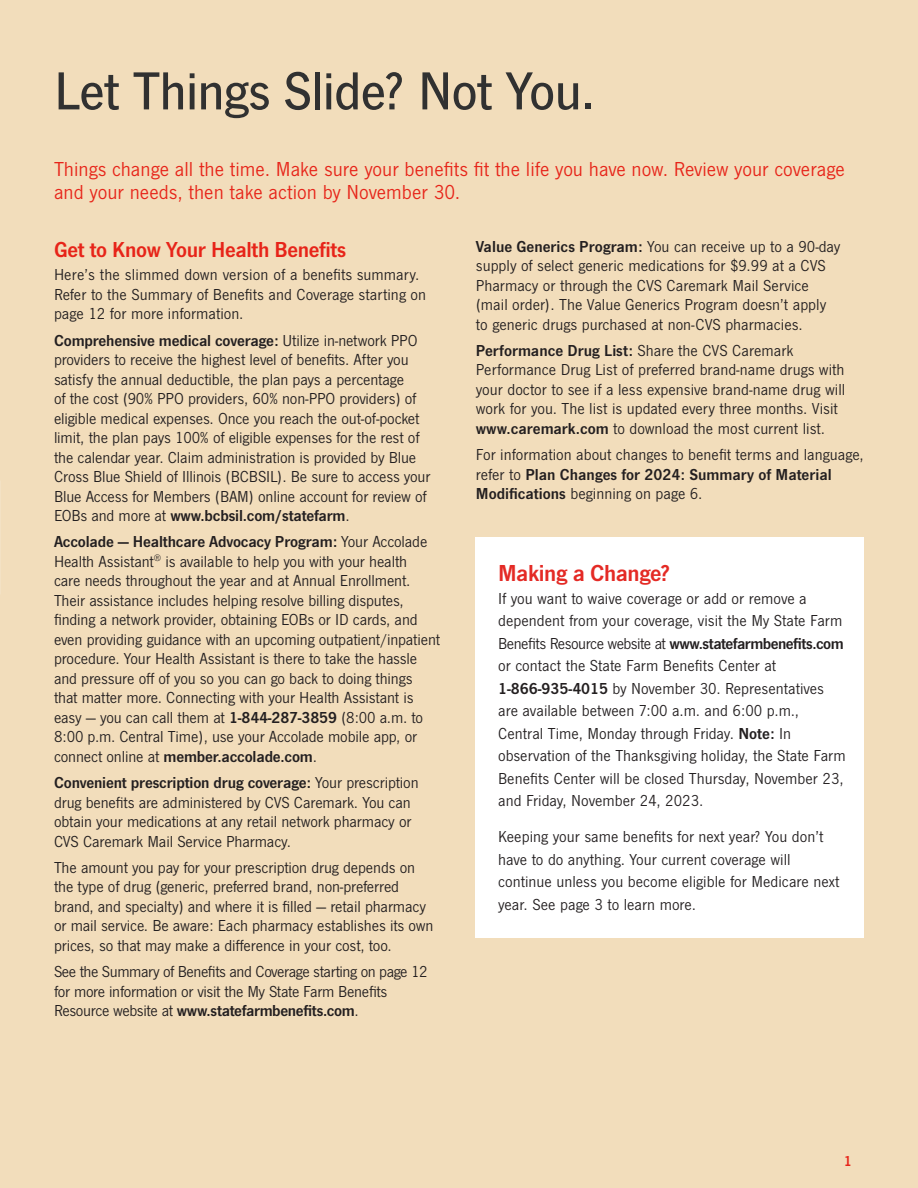
<style>
.page{position:relative;width:918px;height:1188px;background:#f2ddbb}
.page>*{position:absolute;margin:0;border:0;box-sizing:border-box;transform-origin:0 0}
.t1{font:500 55.5px "SF News Gothic";letter-spacing:-.02em;color:#313131}
.subhead{font:600 24px "SF News Gothic";letter-spacing:-.02em;color:#e42a25}
.B_head{font:600 22.5px "SF News Gothic";letter-spacing:-.015em;color:#e72419}
.intro_rev_text{font:21px/22.5px "SF News Gothic";color:#e72419}
.body{font:16.5px/19.5px "SF News Gothic";letter-spacing:-.01em;color:#231f20}
.body_text{font:16.5px/22.5px "SF News Gothic";color:#231f20}
.body-2{font:16.5px/19.5px "SF News Gothic";letter-spacing:-.03em;color:#231f20}
.t2{font:600 15px "SF News Gothic";color:#e72419}
.s1{font-weight:600}
</style>
<div class="page">
<div style="left:475px;top:537px;width:389px;height:401px;background:#fff"></div>
<p class="t1" style="left:54px;top:60px;width:543px">Let Things Slide? Not You.</p>
<p class="intro_rev_text" style="left:54px;top:158px;width:792px">Things change all the time. Make sure your benefits fit the life you have now. Review your coverage and your needs, then take action by November 30.</p>
<p class="B_head" style="left:54px;top:236px;width:294px">Get to Know Your Health Benefits</p>
<p class="body" style="left:54px;top:265px;width:374px">Here’s the slimmed down version of a benefits summary.<br>Refer to the Summary of Benefits and Coverage starting on page 12 for more information.</p>
<p class="body" style="left:54px;top:331px;width:378px"><span class="s1">Comprehensive medical coverage:</span> Utilize in-network PPO providers to receive the highest level of benefits. After you satisfy the annual deductible, the plan pays a percentage<br>of the cost (90% PPO providers, 60% non-PPO providers) of eligible medical expenses. Once you reach the out-of-pocket limit, the plan pays 100% of eligible expenses for the rest of the calendar year. Claim administration is provided by Blue Cross Blue Shield of Illinois (BCBSIL). Be sure to access your Blue Access for Members (BAM) online account for review of EOBs and more at <span class="s1">www.bcbsil.com/statefarm</span>.</p>
<p class="body" style="left:54px;top:532px;width:388px"><span class="s1">Accolade — Healthcare Advocacy Program:</span> Your Accolade Health Assistant<sup>®</sup> is available to help you with your health<br>care needs throughout the year and at Annual Enrollment.<br>Their assistance includes helping resolve billing disputes, finding a network provider, obtaining EOBs or ID cards, and even providing guidance with an upcoming outpatient/inpatient procedure. Your Health Assistant is there to take the hassle and pressure off of you so you can go back to doing things that matter more. Connecting with your Health Assistant is easy — you can call them at <span class="s1">1-844-287-3859</span> (8:00 a.m. to 8:00 p.m. Central Time), use your Accolade mobile app, or connect online at <span class="s1">member.accolade.com</span>.</p>
<p class="body" style="left:54px;top:773px;width:366px"><span class="s1">Convenient prescription drug coverage:</span> Your prescription drug benefits are administered by CVS Caremark. You can obtain your medications at any retail network pharmacy or CVS Caremark Mail Service Pharmacy.</p>
<p class="body" style="left:54px;top:858px;width:381px">The amount you pay for your prescription drug depends on the type of drug (generic, preferred brand, non-preferred brand, and specialty) and where it is filled — retail pharmacy or mail service. Be aware: Each pharmacy establishes its own prices, so that may make a difference in your cost, too.</p>
<p class="body-2" style="left:54px;top:962px;width:375px">See the Summary of Benefits and Coverage starting on page 12 for more information or visit the My State Farm Benefits<br>Resource website at <span class="s1">www.statefarmbenefits.com</span>.</p>
<p class="body" style="left:476px;top:237px;width:366px"><span class="s1">Value Generics Program:</span> You can receive up to a 90-day supply of select generic medications for $9.99 at a CVS Pharmacy or through the CVS Caremark Mail Service (mail order). The Value Generics Program doesn’t apply to generic drugs purchased at non-CVS pharmacies.</p>
<p class="body" style="left:476px;top:341px;width:371px"><span class="s1">Performance Drug List:</span> Share the CVS Caremark Performance Drug List of preferred brand-name drugs with your doctor to see if a less expensive brand-name drug will work for you. The list is updated every three months. Visit <span class="s1">www.caremark.com</span> to download the most current list.</p>
<p class="body" style="left:476px;top:445px;width:390px">For information about changes to benefit terms and language, refer to <span class="s1">Plan Changes for 2024: Summary of Material<br>Modifications</span> beginning on page 6.</p>
<p class="subhead" style="left:498px;top:559px;width:174px">Making a Change?</p>
<p class="body_text" style="left:498px;top:587px;width:349px">If you want to waive coverage or add or remove a dependent from your coverage, visit the My State Farm Benefits Resource website at <span class="s1">www.statefarmbenefits.com </span>or contact the State Farm Benefits Center at <span class="s1">1-866-935-4015</span> by November 30. Representatives are available between 7:00 a.m. and 6:00 p.m., Central Time, Monday through Friday. <span class="s1">Note:</span> In observation of the Thanksgiving holiday, the State Farm Benefits Center will be closed Thursday, November 23, and Friday, November 24, 2023.</p>
<p class="body_text" style="left:498px;top:826px;width:343px">Keeping your same benefits for next year? You don’t have to do anything. Your current coverage will continue unless you become eligible for Medicare next year. See page 3 to learn more.</p>
<p class="t2" style="left:844px;top:1152px;width:10px">1</p>
</div>
